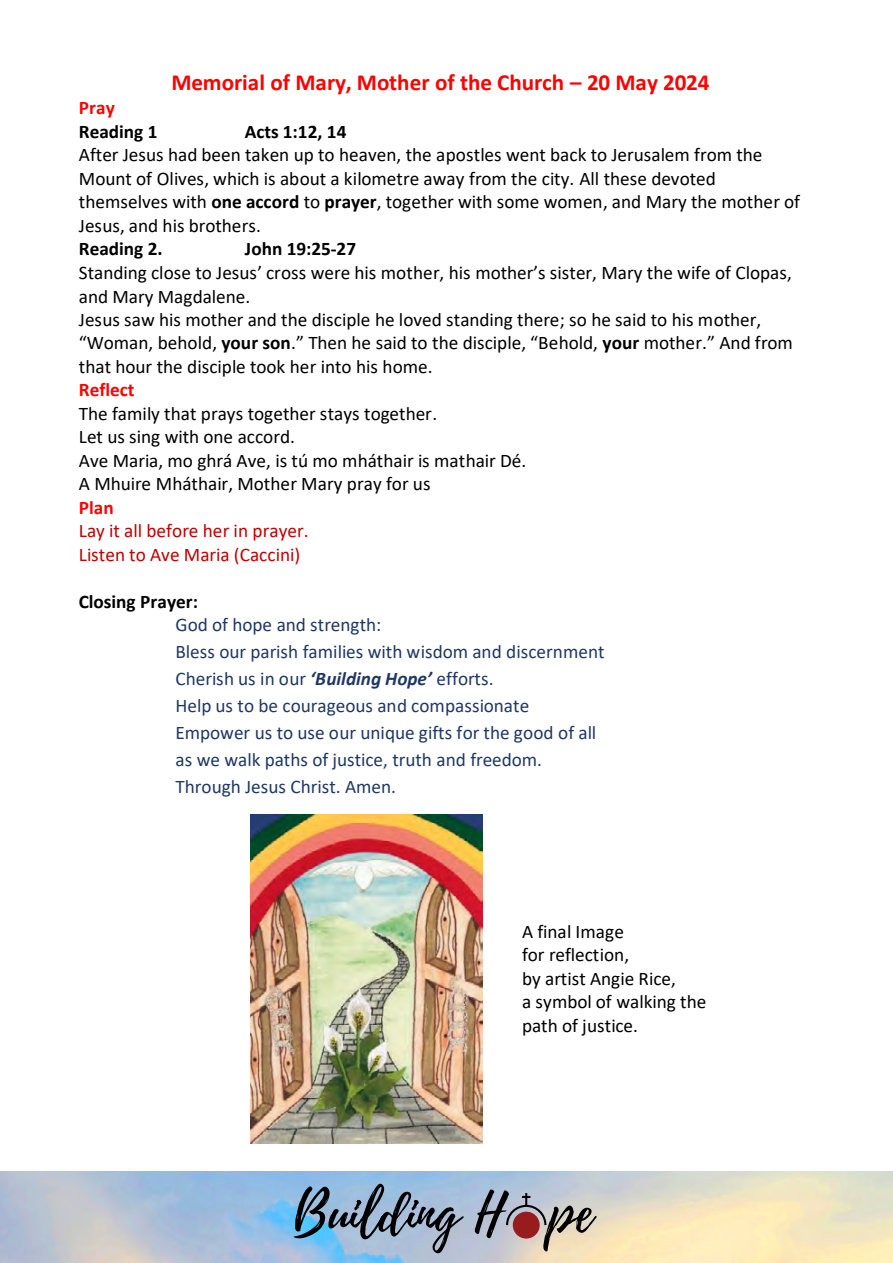
<style>
.page{position:relative;width:893px;height:1263px;background:#fff}
.page>*{position:absolute;margin:0;border:0;box-sizing:border-box;transform-origin:0 0}
.t1{font:700 23.1px "Calibri";letter-spacing:-.005em;color:#f00}
.t2{font:19.2px/23.5px "Calibri";color:#000}
.t3{font:19.2px/27px "Calibri";color:#1f3864}
.t4{font:700 19.2px "Calibri";color:#000}
.t5{font:19.2px/23.4px "Calibri";color:#c00000}
.t6{font:700 19.2px "Calibri";color:#f00}
.s1{font-weight:700}
.s2{font-weight:700;font-style:italic}
</style>
<div class="page">
<img style="left:0;top:1171px;width:893px;height:92px">
<svg style="left:293px;top:1183px;width:304px;height:71px;background:#919dac"></svg>
<img style="left:251px;top:815px;width:232px;height:328px">
<p class="t1" style="left:171px;top:66px;width:540px">Memorial of Mary, Mother of the Church – 20 May 2024</p>
<p class="t6" style="left:79px;top:94px;width:37px">Pray</p>
<p class="t4" style="left:79px;top:118px;width:80px">Reading 1</p>
<p class="t4" style="left:245px;top:118px;width:103px">Acts 1:12, 14</p>
<p class="t2" style="left:79px;top:143px;width:722px">After Jesus had been taken up to heaven, the apostles went back to Jerusalem from the Mount of Olives, which is about a kilometre away from the city. All these devoted themselves with <span class="s1">one accord</span> to <span class="s1">prayer</span>, together with some women, and Mary the mother of Jesus, and his brothers.</p>
<p class="t4" style="left:79px;top:235px;width:85px">Reading 2.</p>
<p class="t4" style="left:245px;top:235px;width:113px">John 19:25-27</p>
<p class="t2" style="left:79px;top:260px;width:715px">Standing close to Jesus’ cross were his mother, his mother’s sister, Mary the wife of Clopas, and Mary Magdalene.<br>Jesus saw his mother and the disciple he loved standing there; so he said to his mother, “Woman, behold, <span class="s1">your son</span>.” Then he said to the disciple, “Behold, <span class="s1">your</span> mother.” And from that hour the disciple took her into his home.</p>
<p class="t6" style="left:79px;top:376px;width:57px">Reflect</p>
<p class="t2" style="left:79px;top:401px;width:449px">The family that prays together stays together.<br>Let us sing with one accord.<br>Ave Maria, mo ghrá Ave, is tú mo mháthair is mathair Dé.<br>A Mhuire Mháthair, Mother Mary pray for us</p>
<p class="t6" style="left:79px;top:494px;width:36px">Plan</p>
<p class="t5" style="left:79px;top:519px;width:231px">Lay it all before her in prayer.<br>Listen to Ave Maria (Caccini)</p>
<p class="t4" style="left:79px;top:588px;width:121px">Closing Prayer:</p>
<p class="t3" style="left:176px;top:611px;width:431px">God of hope and strength:<br>Bless our parish families with wisdom and discernment Cherish us in our <span class="s2">‘Building Hope’</span> efforts.<br>Help us to be courageous and compassionate Empower us to use our unique gifts for the good of all as we walk paths of justice, truth and freedom.<br>Through Jesus Christ. Amen.</p>
<p class="t2" style="left:522px;top:919px;width:186px">A final Image<br>for reflection,<br>by artist Angie Rice,<br>a symbol of walking the path of justice.</p>
</div>
